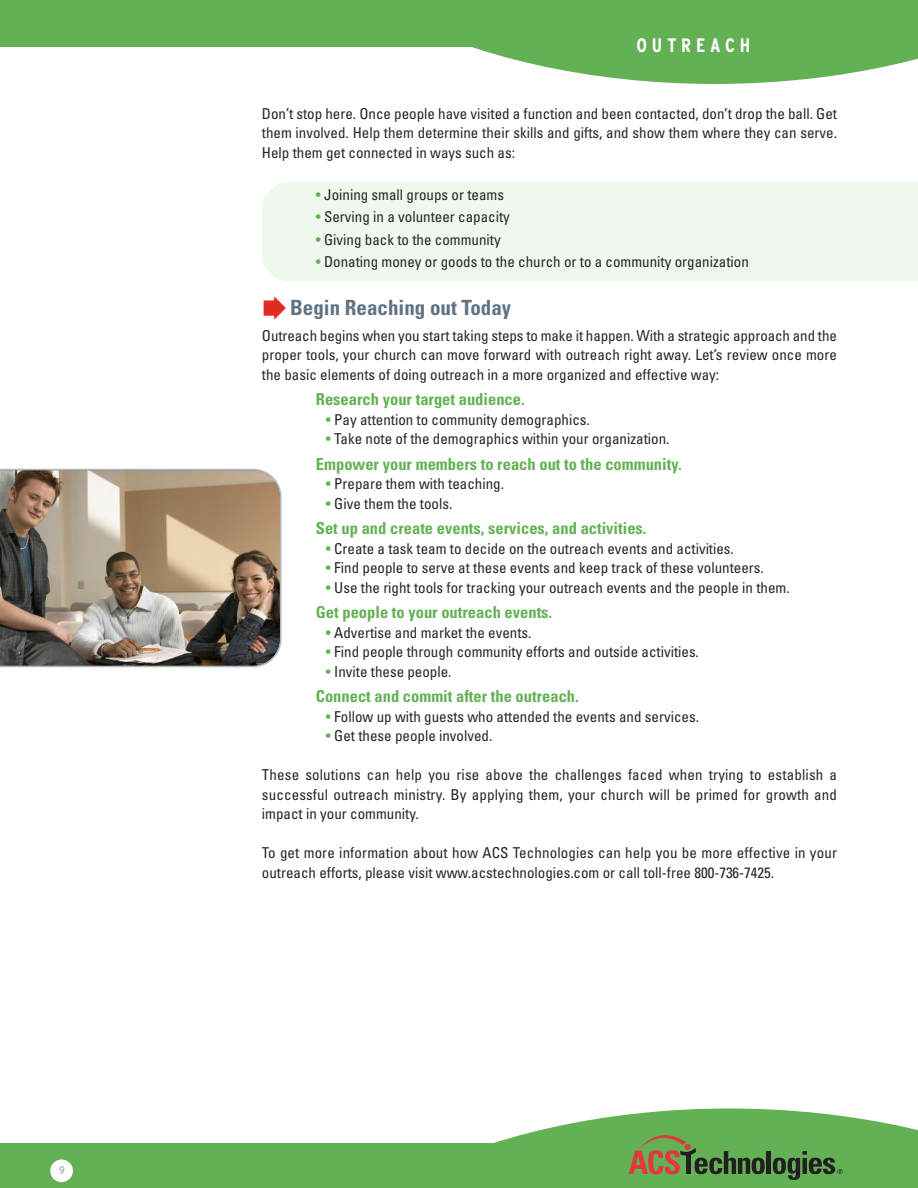
<style>
.page{position:relative;width:918px;height:1188px;background:#fff}
.page>*{position:absolute;margin:0;border:0;box-sizing:border-box;transform-origin:0 0}
.t1{font:700 condensed 21px "Univers";color:#607283}
.t2{font:700 condensed 19.5px "Interstate";letter-spacing:.25em;color:#fff}
.t3{font:700 condensed 16.5px "Univers";color:#63b154}
.t4{font:condensed 15px/19.5px "Univers";color:#272627;text-align:justify}
.t5{font:700 condensed 11.1px "Interstate";color:#b0b9c1}
.s1{color:#63b154}
</style>
<div class="page">
<div style="left:262px;top:182px;width:656px;height:99px;background:#eff7ee"></div>
<div style="left:0;top:1143px;width:918px;height:45px;background:#63b154"></div>
<svg style="left:494px;top:1108px;width:424px;height:67px;fill:#63b154"></svg>
<hr style="left:767px;top:1151px;width:4px;height:23px;background:#231f20">
<svg style="left:629px;top:1125px;width:136px;height:49px"></svg>
<svg style="left:773px;top:1151px;width:70px;height:29px"></svg>
<div style="left:50px;top:1160px;width:23px;height:22px;background:#fff;border-radius:50%"></div>
<div style="left:0;top:0;width:918px;height:46px;background:#63b154"></div>
<svg style="left:296px;top:46px;width:622px;height:38px;fill:#63b154"></svg>
<svg style="left:263px;top:296px;width:12px;height:24px"></svg>
<svg style="left:264px;top:297px;width:21px;height:22px"></svg>
<img style="left:0;top:469px;width:282px;height:198px">
<p class="t5" style="left:59px;top:1164px;width:7px">9</p>
<h2 class="t2" style="left:636px;top:33px;width:115px">OUTREACH</h2>
<p class="t4" style="left:262px;top:105px;width:577px">Don’t stop here. Once people have visited a function and been contacted, don’t drop the ball. Get them involved. Help them determine their skills and gifts, and show them where they can serve.<br>Help them get connected in ways such as:</p>
<p class="t4" style="left:316px;top:186px;width:190px"><span class="s1">•</span> Joining small groups or teams</p>
<p class="t4" style="left:316px;top:208px;width:195px"><span class="s1">•</span> Serving in a volunteer capacity</p>
<p class="t4" style="left:316px;top:231px;width:186px"><span class="s1">•</span> Giving back to the community</p>
<p class="t4" style="left:316px;top:253px;width:435px"><span class="s1">•</span> Donating money or goods to the church or to a community organization</p>
<h1 class="t1" style="left:290px;top:300px;width:223px">Begin Reaching out Today</h1>
<p class="t4" style="left:262px;top:327px;width:577px">Outreach begins when you start taking steps to make it happen. With a strategic approach and the proper tools, your church can move forward with outreach right away. Let’s review once more the basic elements of doing outreach in a more organized and effective way:</p>
<p class="t3" style="left:316px;top:393px;width:210px">Research your target audience.</p>
<p class="t4" style="left:326px;top:411px;width:265px"><span class="s1">•</span> Pay attention to community demographics.</p>
<p class="t4" style="left:326px;top:430px;width:345px"><span class="s1">•</span> Take note of the demographics within your organization.</p>
<p class="t3" style="left:316px;top:458px;width:367px">Empower your members to reach out to the community.</p>
<p class="t4" style="left:326px;top:475px;width:180px"><span class="s1">•</span> Prepare them with teaching.</p>
<p class="t4" style="left:326px;top:495px;width:128px"><span class="s1">•</span> Give them the tools.</p>
<p class="t3" style="left:316px;top:522px;width:332px">Set up and create events, services, and activities.</p>
<p class="t4" style="left:326px;top:540px;width:410px"><span class="s1">•</span> Create a task team to decide on the outreach events and activities.</p>
<p class="t4" style="left:326px;top:559px;width:440px"><span class="s1">•</span> Find people to serve at these events and keep track of these volunteers.</p>
<p class="t4" style="left:326px;top:579px;width:465px"><span class="s1">•</span> Use the right tools for tracking your outreach events and the people in them.</p>
<p class="t3" style="left:316px;top:606px;width:238px">Get people to your outreach events.</p>
<p class="t4" style="left:326px;top:624px;width:207px"><span class="s1">•</span> Advertise and market the events.</p>
<p class="t4" style="left:326px;top:643px;width:375px"><span class="s1">•</span> Find people through community efforts and outside activities.</p>
<p class="t4" style="left:326px;top:663px;width:127px"><span class="s1">•</span> Invite these people.</p>
<p class="t3" style="left:316px;top:690px;width:264px">Connect and commit after the outreach.</p>
<p class="t4" style="left:326px;top:708px;width:375px"><span class="s1">•</span> Follow up with guests who attended the events and services.</p>
<p class="t4" style="left:326px;top:727px;width:168px"><span class="s1">•</span> Get these people involved.</p>
<p class="t4" style="left:262px;top:766px;width:577px">These solutions can help you rise above the challenges faced when trying to establish a successful outreach ministry. By applying them, your church will be primed for growth and impact in your community.</p>
<p class="t4" style="left:262px;top:844px;width:577px">To get more information about how ACS Technologies can help you be more effective in your outreach efforts, please visit www.acstechnologies.com or call toll-free 800-736-7425.</p>
</div>
